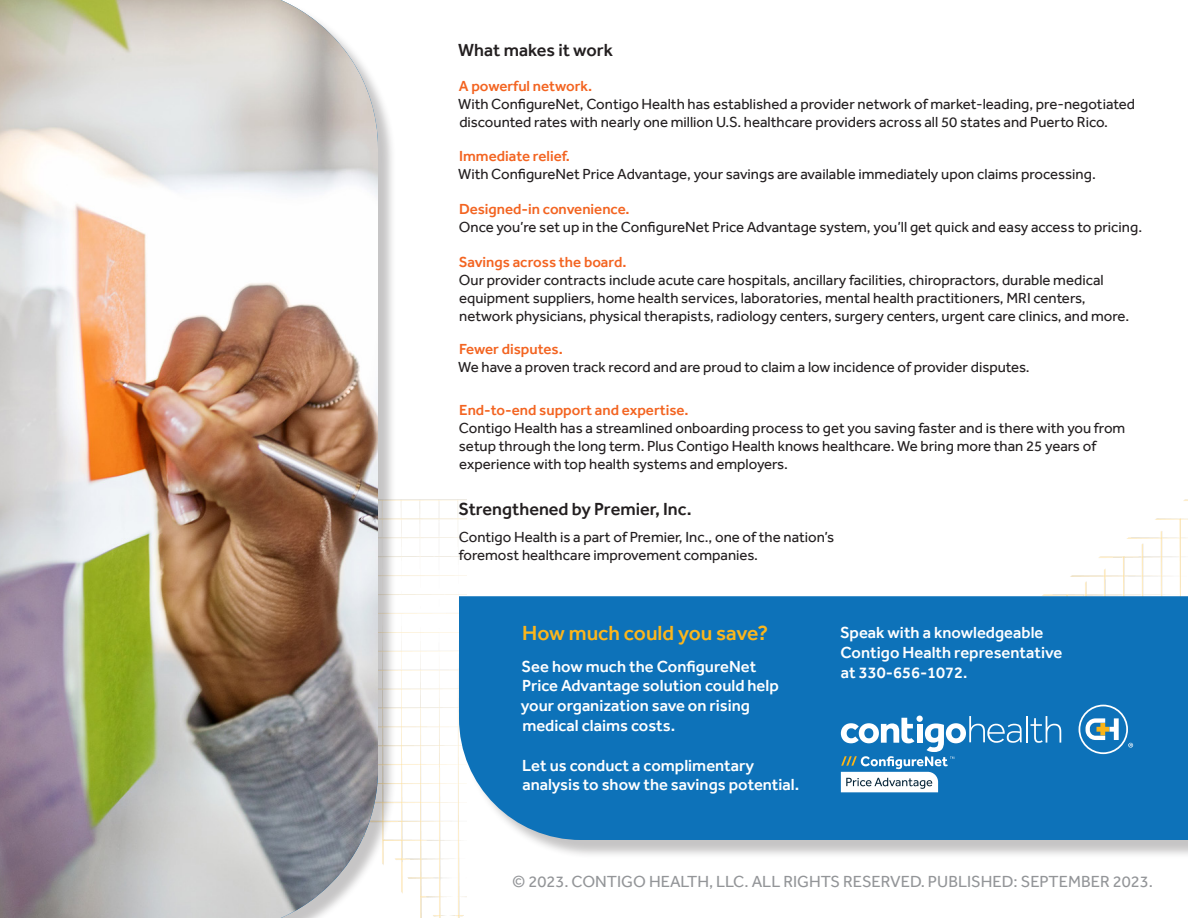
<style>
.page{position:relative;width:1188px;height:918px;background:#fff}
.page>*{position:absolute;margin:0;border:0;box-sizing:border-box;transform-origin:0 0}
.t1{font:500 21px "Effra";color:#fcb61c}
.t2{font:500 18px "Effra";color:#231f20}
.t3{font:500 16.5px "Effra";color:#fff}
.t4{font:16.5px "Effra";color:#939598}
.t5{font:15px/18px "Effra";color:#231f20}
.t6{font:500 15px "Effra";color:#f36421}
.s1{font-size:15.75px}
</style>
<div class="page">
<img style="left:397px;top:499px;width:69px;height:419px">
<img style="left:1042px;top:499px;width:146px;height:97px">
<div style="left:461px;top:598px;width:727px;height:261px;background:#231f20;opacity:.26"></div>
<div style="left:459px;top:596px;width:729px;height:244px;background:#0d72b9"></div>
<hr style="left:1026px;top:716px;width:2px;height:26px;background:#fff">
<svg style="left:1031px;top:716px;width:30px;height:27px"></svg>
<svg style="left:841px;top:716px;width:181px;height:76px"></svg>
<svg style="left:1079px;top:705px;width:54px;height:49px;background:#4b93c2"></svg>
<div style="left:0;top:0;width:397px;height:918px;background:#231f20;opacity:.26"></div>
<img style="left:0;top:0;width:378px;height:918px">
<p class="t2" style="left:458px;top:39px;width:156px">What makes it work</p>
<p class="t6" style="left:459px;top:77px;width:135px">A powerful network.</p>
<p class="t5" style="left:458px;top:95px;width:678px">With ConfigureNet, Contigo Health has established a provider network of market-leading, pre-negotiated</p>
<p class="t5" style="left:459px;top:113px;width:650px">discounted rates with nearly one million U.S. healthcare providers across all 50 states and Puerto Rico.</p>
<p class="t6" style="left:459px;top:147px;width:112px">Immediate relief.</p>
<p class="t5" style="left:458px;top:165px;width:639px">With ConfigureNet Price Advantage, your savings are available immediately upon claims processing.</p>
<p class="t6" style="left:459px;top:200px;width:172px">Designed-in convenience.</p>
<p class="t5" style="left:459px;top:217px;width:685px">Once you’re set up in the ConfigureNet Price Advantage system, you’ll get quick and easy access to pricing.</p>
<p class="t6" style="left:459px;top:253px;width:169px">Savings across the board.</p>
<p class="t5" style="left:459px;top:270px;width:646px">Our provider contracts include acute care hospitals, ancillary facilities, chiropractors, durable medical</p>
<p class="t5" style="left:459px;top:288px;width:628px">equipment suppliers, home health services, laboratories, mental health practitioners, MRI centers,</p>
<p class="t5" style="left:459px;top:306px;width:672px">network physicians, physical therapists, radiology centers, surgery centers, urgent care clinics, and more.</p>
<p class="t6" style="left:459px;top:340px;width:105px">Fewer disputes.</p>
<p class="t5" style="left:458px;top:357px;width:573px">We have a proven track record and are proud to claim a low incidence of provider disputes.</p>
<p class="t6" style="left:459px;top:401px;width:231px">End-to-end support and expertise.</p>
<p class="t5" style="left:459px;top:419px;width:668px">Contigo Health has a streamlined onboarding process to get you saving faster and is there with you from</p>
<p class="t5" style="left:459px;top:437px;width:639px">setup through the long term. Plus Contigo Health knows healthcare. We bring more than 25 years of</p>
<p class="t5" style="left:459px;top:455px;width:330px">experience with top health systems and employers.</p>
<p class="t2" style="left:459px;top:498px;width:235px">Strengthened by Premier, Inc.</p>
<p class="t5" style="left:459px;top:528px;width:377px">Contigo Health is a part of Premier, Inc., one of the nation’s foremost healthcare improvement companies.</p>
<p class="t1" style="left:522px;top:621px;width:248px">How much could you save?</p>
<p class="t3" style="left:522px;top:656px;width:236px">See how much the ConfigureNet</p>
<p class="t3" style="left:522px;top:676px;width:258px">Price Advantage solution could help</p>
<p class="t3" style="left:521px;top:696px;width:231px">your organization save on rising</p>
<p class="t3" style="left:522px;top:716px;width:154px">medical claims costs.</p>
<p class="t3" style="left:522px;top:755px;width:234px">Let us conduct a complimentary</p>
<p class="t3" style="left:522px;top:775px;width:278px">analysis to show the savings potential.</p>
<p class="t3" style="left:840px;top:623px;width:205px">Speak with a knowledgeable</p>
<p class="t3" style="left:840px;top:642px;width:223px">Contigo Health representative</p>
<p class="t3" style="left:841px;top:662px;width:128px">at 330-656-1072<span class="s1">.</span></p>
<p class="t4" style="left:512px;top:872px;width:643px">© 2023. CONTIGO HEALTH, LLC. ALL RIGHTS RESERVED. PUBLISHED: SEPTEMBER 2023.</p>
</div>
